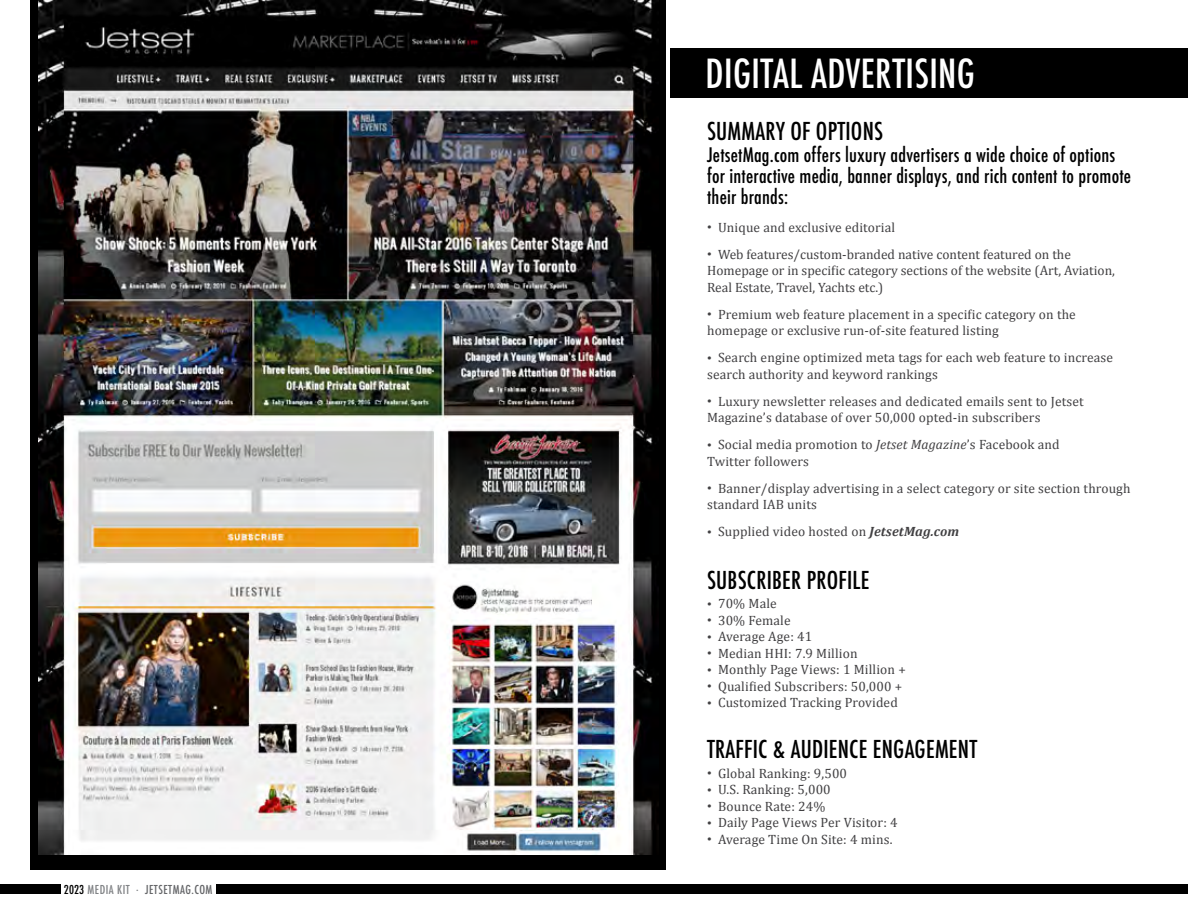
<style>
.page{position:relative;width:1188px;height:918px;background:#fff}
.page>*{position:absolute;margin:0;border:0;box-sizing:border-box;transform-origin:0 0}
.t1{font:500 condensed 39px "Futura";letter-spacing:.01em;color:#fff}
.t2{font:500 condensed 24px "Futura";letter-spacing:.01em;color:#000}
.t3{font:500 condensed 19.5px/21px "Futura";letter-spacing:.01em;color:#000}
.t4{font:13.5px/16.5px "Cambria";letter-spacing:.01em;color:#414042}
.t5{font:500 condensed 12px "Futura";letter-spacing:.04em;color:#656669}
.s1{color:#000}
.s2{color:#808285}
.s3{font-size:10.5px}
.s4{font-style:italic}
.s5{font-weight:700;font-style:italic}
</style>
<div class="page">
<div style="left:217px;top:885px;width:971px;height:9px;background:#000"></div>
<div style="left:0;top:885px;width:61px;height:9px;background:#000"></div>
<div style="left:30px;top:0;width:636px;height:869px;background:#000"></div>
<img style="left:39px;top:0;width:620px;height:854px">
<div style="left:671px;top:48px;width:517px;height:49px;background:#000"></div>
<p class="t5" style="left:64px;top:882px;width:150px"><span class="s1">2023</span> <span class="s2">MEDIA KIT </span><sup>.</sup> JETSETMAG.COM</p>
<h1 class="t1" style="left:706px;top:49px;width:271px">DIGITAL ADVERTISING</h1>
<h2 class="t2" style="left:707px;top:115px;width:178px">SUMMARY OF OPTIONS</h2>
<h3 class="t3" style="left:707px;top:145px;width:425px">JetsetMag.com offers luxury advertisers a wide choice of options for interactive media, banner displays, and rich content to promote their brands:</h3>
<p class="t4" style="left:707px;top:219px;width:190px"><span class="s3">•</span> Unique and exclusive editorial</p>
<p class="t4" style="left:707px;top:246px;width:409px"><span class="s3">•</span> Web features/custom-branded native content featured on the<br>Homepage or in specific category sections of the website (Art, Aviation,<br>Real Estate, Travel, Yachts etc.)</p>
<p class="t4" style="left:707px;top:306px;width:370px"><span class="s3">•</span> Premium web feature placement in a specific category on the homepage or exclusive run-of-site featured listing</p>
<p class="t4" style="left:707px;top:349px;width:407px"><span class="s3">•</span> Search engine optimized meta tags for each web feature to increase search authority and keyword rankings</p>
<p class="t4" style="left:707px;top:393px;width:378px"><span class="s3">•</span> Luxury newsletter releases and dedicated emails sent to Jetset<br>Magazine’s database of over 50,000 opted-in subscribers</p>
<p class="t4" style="left:707px;top:436px;width:354px"><span class="s3">•</span> Social media promotion to <span class="s4">Jetset Magazine</span>’s Facebook and<br>Twitter followers</p>
<p class="t4" style="left:707px;top:480px;width:425px"><span class="s3">•</span> Banner/display advertising in a select category or site section through standard IAB units</p>
<p class="t4" style="left:707px;top:523px;width:254px"><span class="s3">•</span> Supplied video hosted on <span class="s5">JetsetMag.com</span></p>
<h2 class="t2" style="left:707px;top:564px;width:164px">SUBSCRIBER PROFILE</h2>
<p class="t4" style="left:707px;top:595px;width:71px"><span class="s3">•</span> 70% Male</p>
<p class="t4" style="left:707px;top:612px;width:85px"><span class="s3">•</span> 30% Female</p>
<p class="t4" style="left:707px;top:628px;width:107px"><span class="s3">•</span> Average Age: 41</p>
<p class="t4" style="left:707px;top:645px;width:152px"><span class="s3">•</span> Median HHI: 7.9 Million</p>
<p class="t4" style="left:707px;top:661px;width:200px"><span class="s3">•</span> Monthly Page Views: 1 Million +</p>
<p class="t4" style="left:707px;top:678px;width:197px"><span class="s3">•</span> Qualified Subscribers: 50,000 +</p>
<p class="t4" style="left:707px;top:694px;width:192px"><span class="s3">•</span> Customized Tracking Provided</p>
<h2 class="t2" style="left:707px;top:734px;width:272px">TRAFFIC &amp; AUDIENCE ENGAGEMENT</h2>
<p class="t4" style="left:707px;top:765px;width:141px"><span class="s3">•</span> Global Ranking: 9,500</p>
<p class="t4" style="left:707px;top:781px;width:125px"><span class="s3">•</span> U.S. Ranking: 5,000</p>
<p class="t4" style="left:707px;top:798px;width:120px"><span class="s3">•</span> Bounce Rate: 24%</p>
<p class="t4" style="left:707px;top:814px;width:192px"><span class="s3">•</span> Daily Page Views Per Visitor: 4</p>
<p class="t4" style="left:707px;top:831px;width:187px"><span class="s3">•</span> Average Time On Site: 4 mins.</p>
</div>
